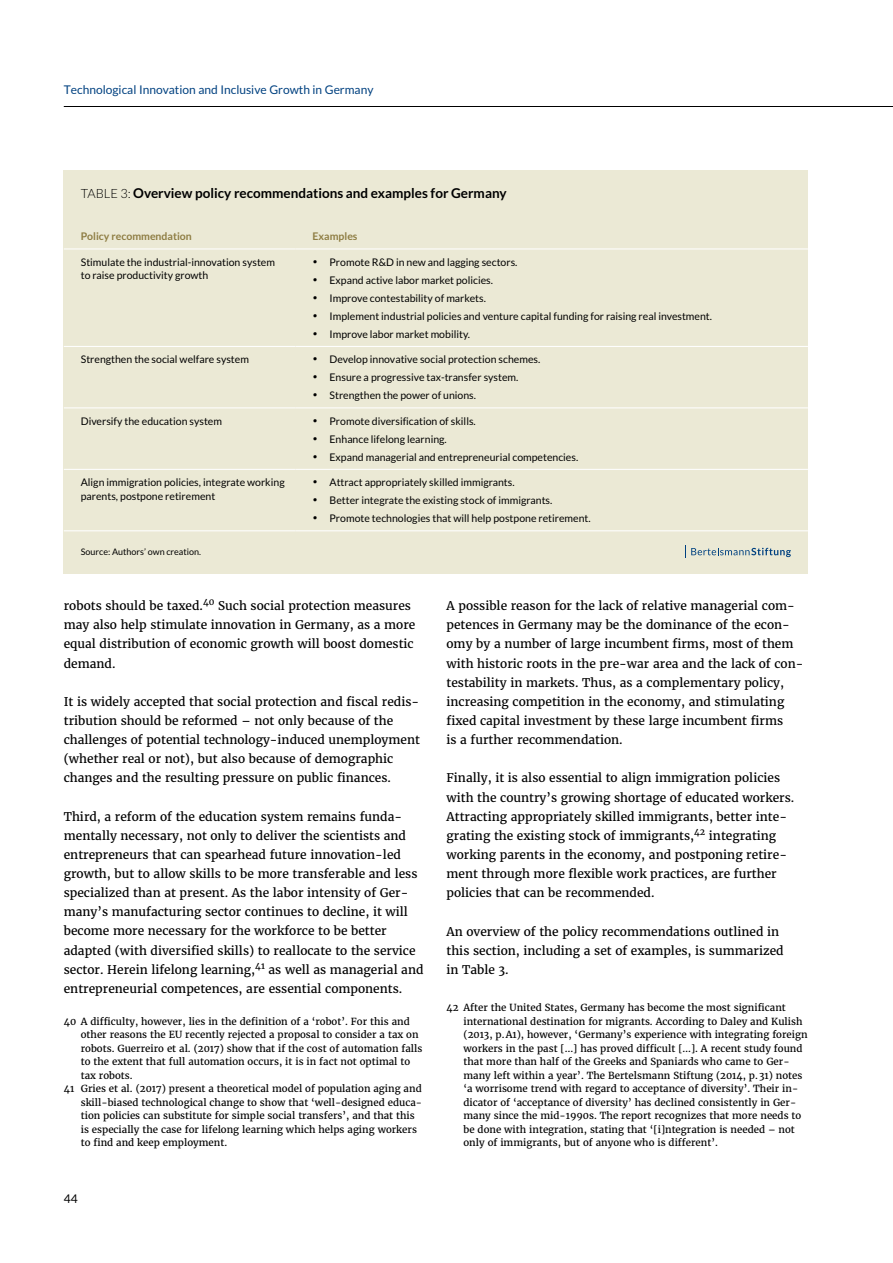
<style>
.page{position:relative;width:893px;height:1263px;background:#fff}
.page>*{position:absolute;margin:0;border:0;box-sizing:border-box;transform-origin:0 0}
.t1{font:700 13.5px "Lato";color:#000}
.t2{font:12px/19.2px "Merriweather";color:#000}
.t3{font:12px "Lato";color:#004180}
.t4{font:12px "Lato";color:#000}
.t5{font:10.5px/13.5px "Lato";color:#000}
.t6{font:700 10.5px "Lato";color:#8e7d43}
.t7{font:9.75px/13.5px "Merriweather";color:#000}
.t8{font:9px "Lato";color:#000}
.s1{font-weight:300;font-size:12.75px}
.s2{font-family:"Merriweather";font-weight:700;font-size:12.75px}
</style>
<div class="page">
<hr style="left:64px;top:106px;width:829px;height:1px;background:#000">
<div style="left:64px;top:170px;width:744px;height:403px;background:#ebe9d5"></div>
<hr style="left:64px;top:346px;width:232px;height:1px;background:#fff">
<hr style="left:296px;top:346px;width:512px;height:1px;background:#fff">
<hr style="left:64px;top:407px;width:232px;height:1px;background:#fff">
<hr style="left:296px;top:407px;width:512px;height:1px;background:#fff">
<hr style="left:64px;top:469px;width:232px;height:1px;background:#fff">
<hr style="left:296px;top:469px;width:512px;height:1px;background:#fff">
<hr style="left:64px;top:248px;width:232px;height:1px;background:#fff">
<hr style="left:296px;top:248px;width:512px;height:1px;background:#fff">
<hr style="left:64px;top:530px;width:232px;height:1px;background:#fff">
<hr style="left:296px;top:530px;width:512px;height:1px;background:#fff">
<svg style="left:685px;top:545px;width:106px;height:13px"></svg>
<p class="t3" style="left:64px;top:83px;width:311px">Technological Innovation and Inclusive Growth in Germany</p>
<p class="t1" style="left:81px;top:185px;width:427px"><span class="s1">TABLE 3:</span> Overview policy recommendations and examples for Germany</p>
<p class="t6" style="left:81px;top:231px;width:113px">Policy recommendation</p>
<p class="t6" style="left:313px;top:231px;width:46px">Examples</p>
<p class="t5" style="left:81px;top:255px;width:196px">Stimulate the industrial-innovation system to raise productivity growth</p>
<p class="t5" style="left:313px;top:255px;width:206px"><span class="s2">•</span> Promote R&amp;D in new and lagging sectors.</p>
<p class="t5" style="left:313px;top:273px;width:182px"><span class="s2">•</span> Expand active labor market policies.</p>
<p class="t5" style="left:313px;top:291px;width:175px"><span class="s2">•</span> Improve contestability of markets.</p>
<p class="t5" style="left:313px;top:309px;width:401px"><span class="s2">•</span> Implement industrial policies and venture capital funding for raising real investment.</p>
<p class="t5" style="left:313px;top:327px;width:159px"><span class="s2">•</span> Improve labor market mobility.</p>
<p class="t5" style="left:81px;top:353px;width:170px">Strengthen the social welfare system</p>
<p class="t5" style="left:313px;top:353px;width:229px"><span class="s2">•</span> Develop innovative social protection schemes.</p>
<p class="t5" style="left:313px;top:371px;width:207px"><span class="s2">•</span> Ensure a progressive tax-transfer system.</p>
<p class="t5" style="left:313px;top:389px;width:165px"><span class="s2">•</span> Strengthen the power of unions.</p>
<p class="t5" style="left:81px;top:414px;width:143px">Diversify the education system</p>
<p class="t5" style="left:313px;top:414px;width:165px"><span class="s2">•</span> Promote diversification of skills.</p>
<p class="t5" style="left:313px;top:432px;width:136px"><span class="s2">•</span> Enhance lifelong learning.</p>
<p class="t5" style="left:313px;top:450px;width:267px"><span class="s2">•</span> Expand managerial and entrepreneurial competencies.</p>
<p class="t5" style="left:81px;top:476px;width:205px">Align immigration policies, integrate working parents, postpone retirement</p>
<p class="t5" style="left:313px;top:476px;width:204px"><span class="s2">•</span> Attract appropriately skilled immigrants.</p>
<p class="t5" style="left:313px;top:494px;width:241px"><span class="s2">•</span> Better integrate the existing stock of immigrants.</p>
<p class="t5" style="left:313px;top:512px;width:280px"><span class="s2">•</span> Promote technologies that will help postpone retirement.</p>
<p class="t8" style="left:81px;top:546px;width:122px">Source: Authors’ own creation.</p>
<p class="t2" style="left:64px;top:596px;width:353px">robots should be taxed.<sup>40</sup> Such social protection measures may also help stimulate innovation in Germany, as a more equal distribution of economic growth will boost domestic demand.</p>
<p class="t2" style="left:64px;top:692px;width:358px">It is widely accepted that social protection and fiscal redis&shy;tribution should be reformed – not only because of the challenges of potential technology-induced unemployment (whether real or not), but also because of demographic changes and the resulting pressure on public finances.</p>
<p class="t2" style="left:64px;top:806px;width:361px">Third, a reform of the education system remains funda&shy;mentally necessary, not only to deliver the scientists and entrepreneurs that can spearhead future innovation-led growth, but to allow skills to be more transferable and less specialized than at present. As the labor intensity of Ger&shy;many’s manufacturing sector continues to decline, it will become more necessary for the workforce to be better adapted (with diversified skills) to reallocate to the service sector. Herein lifelong learning,<sup>41</sup> as well as managerial and entrepreneurial competences, are essential components.</p>
<p class="t7" style="left:64px;top:1014px;width:348px">40 A difficulty, however, lies in the definition of a ‘robot’. For this and</p>
<p class="t7" style="left:81px;top:1027px;width:339px">other reasons the EU recently rejected a proposal to consider a tax on</p>
<p class="t7" style="left:81px;top:1041px;width:343px">robots. Guerreiro et al. (2017) show that if the cost of automation falls</p>
<p class="t7" style="left:81px;top:1054px;width:331px">to the extent that full automation occurs, it is in fact not optimal to</p>
<p class="t7" style="left:81px;top:1068px;width:53px">tax robots.</p>
<p class="t7" style="left:64px;top:1081px;width:359px">41 Gries et al. (2017) present a theoretical model of population aging and</p>
<p class="t7" style="left:81px;top:1095px;width:343px">skill-biased technological change to show that ‘well-designed educa-</p>
<p class="t7" style="left:81px;top:1108px;width:335px">tion policies can substitute for simple social transfers’, and that this</p>
<p class="t7" style="left:81px;top:1122px;width:338px">is especially the case for lifelong learning which helps aging workers</p>
<p class="t7" style="left:81px;top:1135px;width:148px">to find and keep employment.</p>
<p class="t4" style="left:64px;top:1192px;width:15px">44</p>
<p class="t2" style="left:446px;top:596px;width:358px">A possible reason for the lack of relative managerial com&shy;petences in Germany may be the dominance of the econ&shy;omy by a number of large incumbent firms, most of them with historic roots in the pre-war area and the lack of con&shy;testability in markets. Thus, as a complementary policy, increasing competition in the economy, and stimulating fixed capital investment by these large incumbent firms<br>is a further recommendation.</p>
<p class="t2" style="left:446px;top:768px;width:349px">Finally, it is also essential to align immigration policies with the country’s growing shortage of educated workers.<br>Attracting appropriately skilled immigrants, better inte&shy;grating the existing stock of immigrants,<sup>42</sup> integrating working parents in the economy, and postponing retire&shy;ment through more flexible work practices, are further policies that can be recommended.</p>
<p class="t2" style="left:446px;top:921px;width:339px">An overview of the policy recommendations outlined in this section, including a set of examples, is summarized in Table 3.</p>
<p class="t7" style="left:463px;top:1000px;width:346px;text-indent:-17px">42 After the United States, Germany has become the most significant international destination for migrants. According to Daley and Kulish (2013, p.A1), however, ‘Germany’s experience with integrating foreign workers in the past […] has proved difficult […]. A recent study found that more than half of the Greeks and Spaniards who came to Ger&shy;many left within a year’. The Bertelsmann Stiftung (2014, p.31) notes ‘a worrisome trend with regard to acceptance of diversity’. Their in&shy;dicator of ‘acceptance of diversity’ has declined consistently in Ger&shy;many since the mid-1990s. The report recognizes that more needs to be done with integration, stating that ‘[i]ntegration is needed – not only of immigrants, but of anyone who is different’.</p>
</div>
